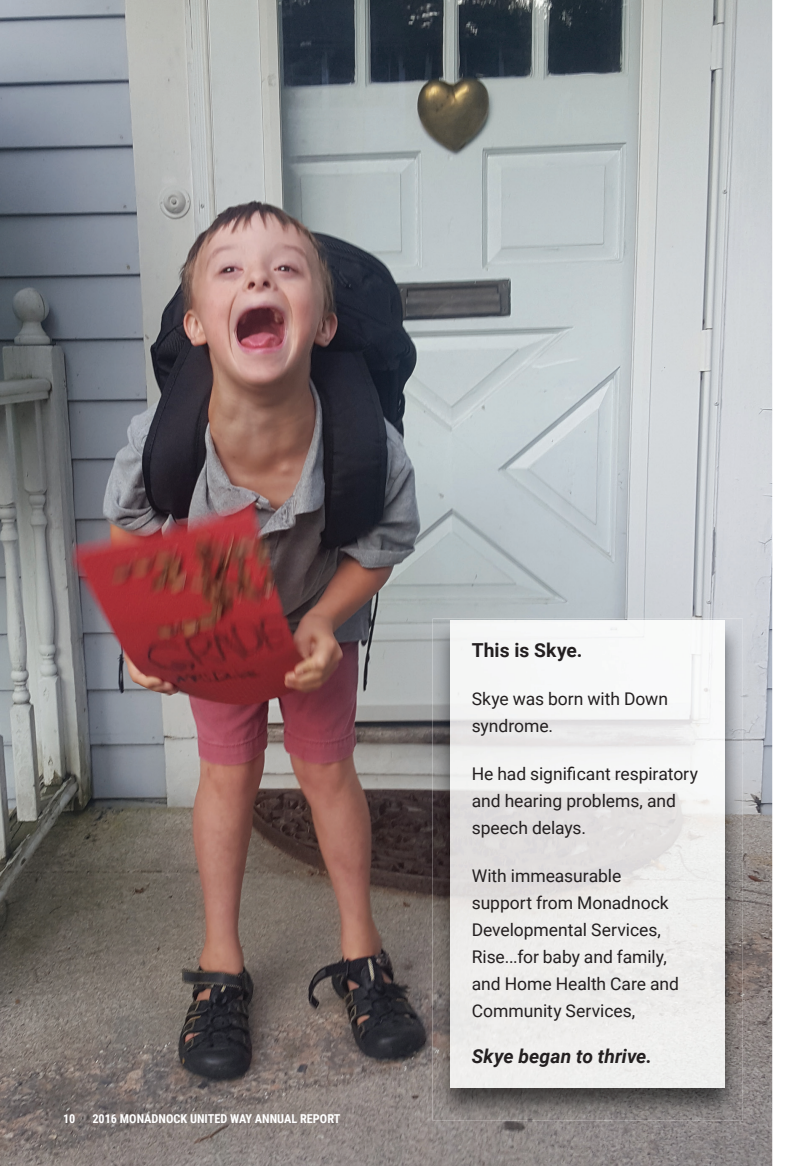
<style>
.page{position:relative;width:788px;height:1166px;background:#fff}
.page>*{position:absolute;margin:0;border:0;box-sizing:border-box;transform-origin:0 0}
.t1{font:italic 700 19.25px "Roboto";letter-spacing:.005em;color:#231f20}
.t2{font:700 19.25px "Roboto";color:#231f20}
.t3{font:17.5px/26.9px "Roboto";letter-spacing:-.005em;color:#231f20}
.t4{font:700 12.25px "Roboto Condensed";color:#fff}
</style>
<div class="page">
<img style="left:0;top:0;width:772px;height:1165px">
<img style="left:432px;top:618px;width:310px;height:502px">
<img style="left:450px;top:621px;width:274px;height:466px">
<p class="t4" style="left:63px;top:1110px;width:14px">10</p>
<p class="t4" style="left:92px;top:1110px;width:249px">2016 MONADNOCK UNITED WAY ANNUAL REPORT</p>
<p class="t2" style="left:471px;top:637px;width:112px">This is Skye.</p>
<p class="t3" style="left:471px;top:685px;width:198px">Skye was born with Down syndrome.</p>
<p class="t3" style="left:471px;top:760px;width:228px">he had significant respiratory and hearing problems, and speech delays.</p>
<p class="t3" style="left:471px;top:861px;width:209px">With immeasurable support from Monadnock<br>Developmental Services,<br>Rise...for baby and family, and home health Care and<br>Community Services,</p>
<p class="t1" style="left:471px;top:1042px;width:182px">Skye began to thrive.</p>
</div>
